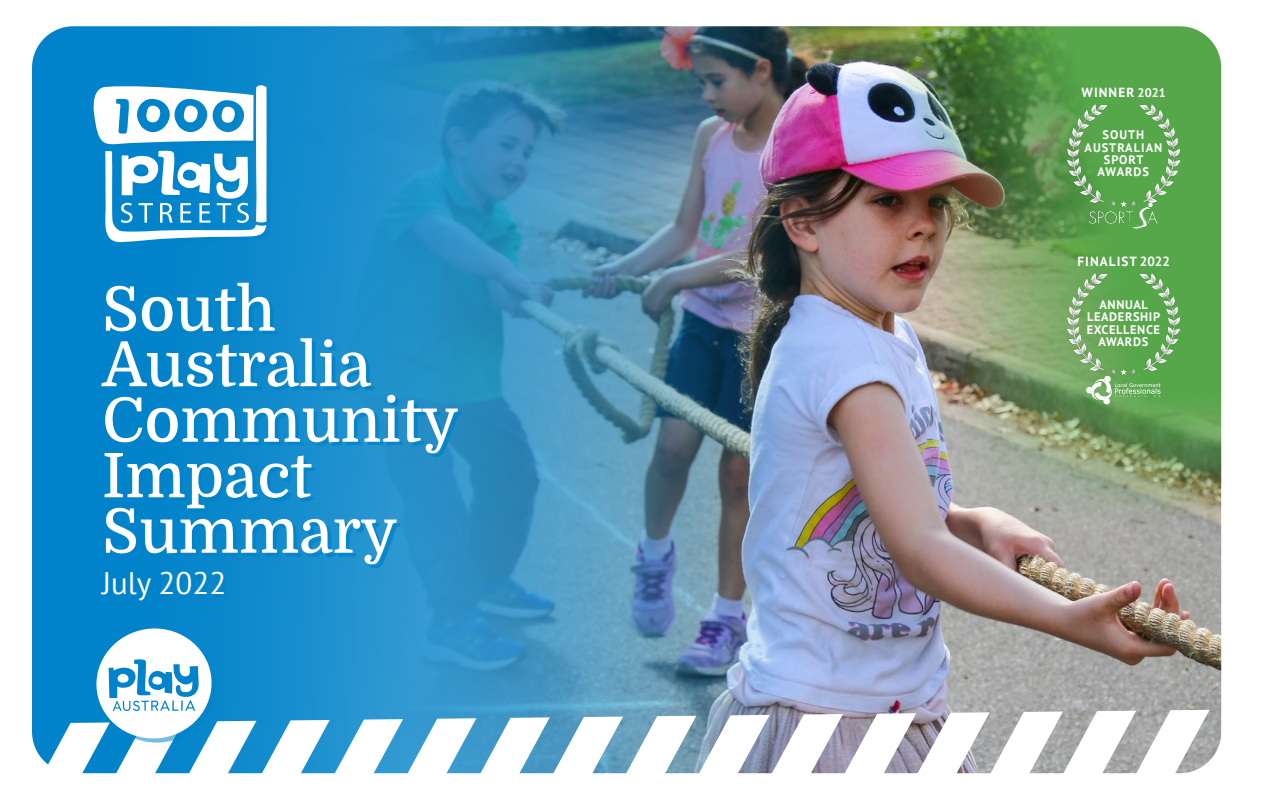
<style>
.page{position:relative;width:1263px;height:808px;background:#fff}
.page>*{position:absolute;margin:0;border:0;box-sizing:border-box;transform-origin:0 0}
.t1{font:500 61.5px/55.5px "Domine";color:#fff}
.t2{font:31.05px "PT Sans";color:#fff}
.t3{font:700 13.2px "PT Sans";letter-spacing:.08em;color:#fff}
.t4{font:700 12.45px/12.5px "PT Sans";letter-spacing:.05em;color:#fff;text-align:center}
.t5{font:700 12.45px/12.5px "PT Sans";letter-spacing:.08em;color:#fff;text-align:center}
.s1{font-size:12.45px}
</style>
<div class="page">
<img style="left:32px;top:26px;width:1190px;height:735px">
<img style="left:1067px;top:273px;width:112px;height:101px">
<div style="left:1086px;top:387px;width:7px;height:6px;background:#fff;border-radius:50%"></div>
<svg style="left:1091px;top:375px;width:69px;height:30px;background:#7fb874"></svg>
<img style="left:1067px;top:105px;width:112px;height:101px">
<img style="left:1089px;top:202px;width:68px;height:26px">
<img style="left:32px;top:627px;width:1177px;height:147px">
<p class="t1" style="left:102px;top:282px;width:358px">South<br>Australia<br>Community<br>Impact<br>Summary</p>
<p class="t2" style="left:102px;top:563px;width:126px">July 2022</p>
<p class="t3" style="left:1081px;top:84px;width:86px">WINNER <span class="s1">2021</span></p>
<p class="t5" style="left:1084px;top:128px;width:79px">SOUTH<br>AUSTRALIAN<br>SPORT<br>AWARDS</p>
<p class="t3" style="left:1077px;top:252px;width:94px">FINALIST 2022</p>
<p class="t4" style="left:1087px;top:298px;width:75px">ANNUAL<br>LEADERSHIP<br>EXCELLENCE<br>AWARDS</p>
</div>
